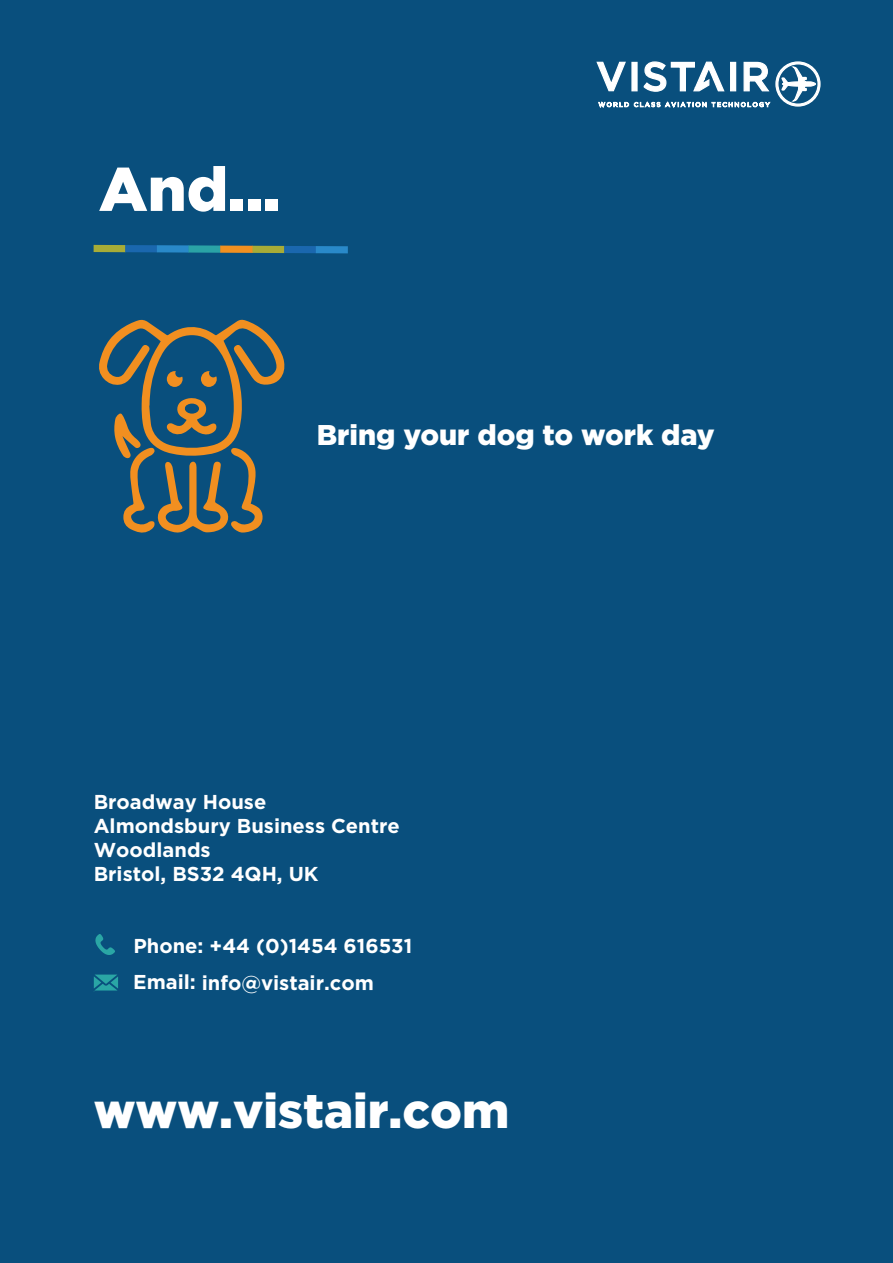
<style>
.page{position:relative;width:893px;height:1263px;background:#094f7d}
.page>*{position:absolute;margin:0;border:0;box-sizing:border-box;transform-origin:0 0}
.t1{font:900 61.5px "Gotham";color:#fff}
.t2{font:900 48.6px "Gotham";color:#fff}
.t3{font:900 28.5px "Gotham";color:#fff}
.t4{font:700 20.1px/24.2px "Gotham";color:#fff}
</style>
<div class="page">
<svg style="left:596px;top:61px;width:225px;height:47px"></svg>
<svg style="left:94px;top:974px;width:24px;height:17px"></svg>
<svg style="left:95px;top:934px;width:20px;height:21px"></svg>
<div style="left:94px;top:245px;width:32px;height:7px;background:#a7ac37"></div>
<div style="left:125px;top:245px;width:32px;height:7px;background:#1a67ae"></div>
<div style="left:157px;top:245px;width:32px;height:8px;background:#2989c9"></div>
<div style="left:189px;top:245px;width:32px;height:8px;background:#2aa3a6"></div>
<div style="left:220px;top:246px;width:33px;height:7px;background:#f19020"></div>
<div style="left:253px;top:246px;width:32px;height:7px;background:#a7ac37"></div>
<div style="left:284px;top:246px;width:32px;height:7px;background:#1a67ae"></div>
<div style="left:316px;top:246px;width:32px;height:7px;background:#2989c9"></div>
<svg style="left:99px;top:319px;width:186px;height:214px"></svg>
<div style="left:167px;top:371px;width:16px;height:16px;background:#f18f20;border-radius:50%"></div>
<div style="left:201px;top:371px;width:16px;height:16px;background:#f18f20;border-radius:50%"></div>
<div style="left:209px;top:369px;width:8px;height:8px;background:#094f7d;border-radius:50%"></div>
<div style="left:185px;top:404px;width:14px;height:10px;background:#094f7d;border-radius:50%"></div>
<div style="left:175px;top:369px;width:9px;height:8px;background:#094f7d;border-radius:50%"></div>
<h1 class="t1" style="left:99px;top:147px;width:183px">And...</h1>
<h3 class="t3" style="left:317px;top:415px;width:399px">Bring your dog to work day</h3>
<p class="t4" style="left:94px;top:789px;width:308px">Broadway House<br>Almondsbury Business Centre<br>Woodlands<br>Bristol, BS32 4QH, UK</p>
<p class="t4" style="left:133px;top:927px;width:280px;line-height:36.8px">Phone: +44 (0)1454 616531<br>Email: info@vistair.com</p>
<h2 class="t2" style="left:94px;top:1077px;width:417px">www.vistair.com</h2>
</div>
